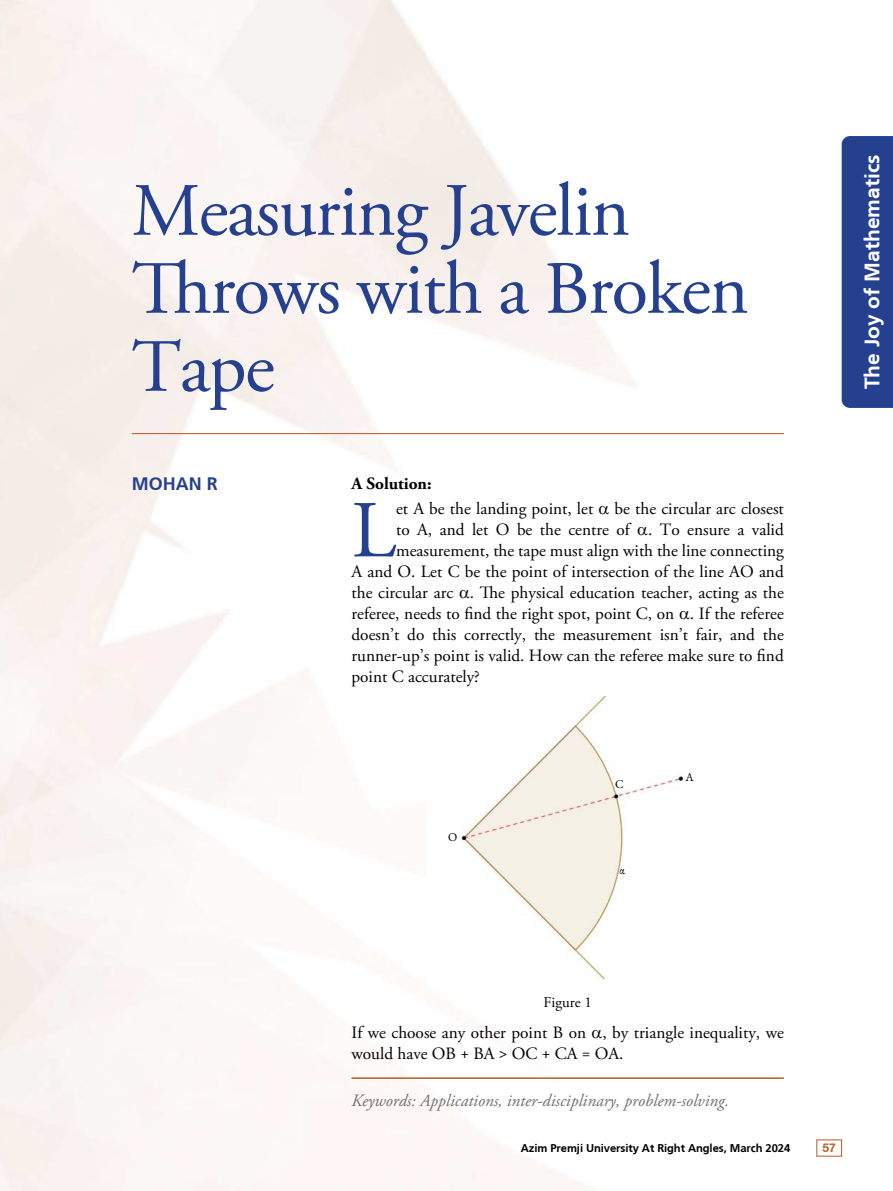
<style>
.page{position:relative;width:893px;height:1191px;background:#fff}
.page>*{position:absolute;margin:0;border:0;box-sizing:border-box;transform-origin:0 0}
.t1{font:80.55px "Adobe Garamond Pro";color:#25408f}
.t2{font:75px/78px "Adobe Garamond Pro";letter-spacing:-.02em;color:#25408f}
.t3{font:700 21px "Frutiger CE";color:#fff}
.t4{font:700 18px "Frutiger CE";color:#25408f}
.t5{font:17.25px/21px "Adobe Garamond Pro";color:#000}
.t6{font:italic 17.25px "Adobe Garamond Pro";color:#6e6f71}
.t7{font:700 17.25px "Adobe Garamond Pro";color:#000}
.t8{font:15px "Adobe Garamond Pro";color:#000}
.t9{font:12px "EB Garamond";color:#000}
.t10{font:700 12px "Helvetica Neue CE";color:#b95827}
.t11{font:700 11.25px "Frutiger CE";letter-spacing:-.01em;color:#000}
.s1{font-family:"Frutiger LT"}
</style>
<div class="page">
<div style="left:841px;top:136px;width:52px;height:272px;background:#25408f"></div>
<hr style="left:132px;top:433px;width:652px;height:1px;background:#b95827">
<hr style="left:351px;top:1077px;width:433px;height:2px;background:#b95827">
<img style="left:457px;top:697px;width:226px;height:281px">
<h2 class="t2" style="left:132px;top:174px;width:618px">Measuring Javelin<br>Throws with a Broken<br>Tape</h2>
<p class="t4" style="left:132px;top:473px;width:87px">MOHAN R</p>
<p class="t7" style="left:351px;top:473px;width:82px">A Solution:</p>
<h1 class="t1" style="left:351px;top:482px;width:46px">L</h1>
<p class="t5" style="left:396px;top:499px;width:389px">et A be the landing point, let be the circular arc closest</p>
<p class="t5" style="left:396px;top:520px;width:389px">to A, and let O be the centre of . To ensure a valid</p>
<p class="t5" style="left:396px;top:541px;width:389px">measurement, the tape must align with the line connecting</p>
<p class="t5" style="left:351px;top:562px;width:434px">A and O. Let C be the point of intersection of the line AO and</p>
<p class="t5" style="left:351px;top:583px;width:434px">the circular arc . The physical education teacher, acting as the</p>
<p class="t5" style="left:351px;top:604px;width:434px">referee, needs to find the right spot, point C, on . If the referee</p>
<p class="t5" style="left:351px;top:625px;width:434px">doesn’t do this correctly, the measurement isn’t fair, and the</p>
<p class="t5" style="left:351px;top:646px;width:434px">runner-up’s point is valid. How can the referee make sure to find</p>
<p class="t5" style="left:351px;top:667px;width:130px">point C accurately?</p>
<p class="t9" style="left:448px;top:829px;width:11px">O</p>
<p class="t9" style="left:615px;top:776px;width:10px">C</p>
<p class="t9" style="left:619px;top:862px;width:7px">α</p>
<p class="t9" style="left:685px;top:769px;width:10px">A</p>
<p class="t3" style="left:859px;top:389px;width:236px;rotate:-90deg">The Joy of Mathematics</p>
<p class="t8" style="left:543px;top:993px;width:50px">Figure 1</p>
<p class="t5" style="left:351px;top:1023px;width:434px">If we choose any other point B on , by triangle inequality, we would have OB + BA &gt; OC + CA = OA.</p>
<p class="t6" style="left:351px;top:1090px;width:379px">Keywords: Applications, inter-disciplinary, problem-solving.</p>
<p class="t11" style="left:521px;top:1141px;width:271px">Azim Premji University At Right Angles, <span class="s1">March 2024</span></p>
<p class="t10" style="left:823px;top:1140px;width:15px">57</p>
</div>
